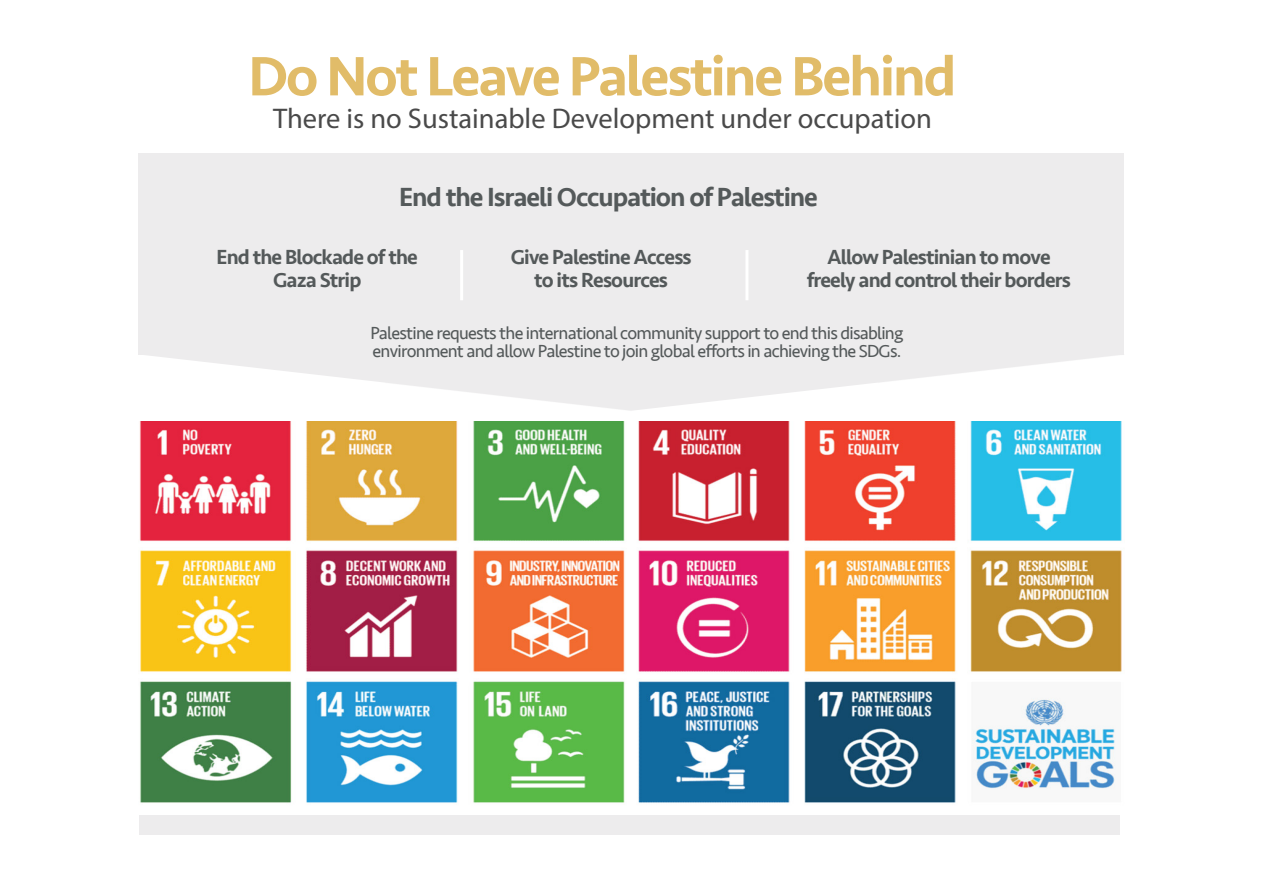
<style>
.page{position:relative;width:1263px;height:893px;background:#fff}
.page>*{position:absolute;margin:0;border:0;box-sizing:border-box;transform-origin:0 0}
.t1{font:500 57.45px "Seravek";letter-spacing:-.04em;color:#e1bc69}
.t2{font:28.5px "Myriad Pro";color:#4a4a4a}
.t3{font:500 27px "Seravek";letter-spacing:-.04em;color:#54595a}
.t4{font:500 21px/22.5px "Seravek";letter-spacing:-.04em;color:#54595a;text-align:center}
.t5{font:18px/18px "Seravek";letter-spacing:-.04em;color:#54595a}
</style>
<div class="page">
<div style="left:139px;top:153px;width:985px;height:201px;background:#edeced"></div>
<svg style="left:139px;top:354px;width:985px;height:57px;fill:#f3f2f3"></svg>
<img style="left:139px;top:421px;width:983px;height:382px">
<hr style="left:460px;top:250px;width:3px;height:50px;background:#fff">
<hr style="left:745px;top:250px;width:3px;height:50px;background:#fff">
<div style="left:139px;top:815px;width:980px;height:19px;background:#edeced"></div>
<h1 class="t1" style="left:248px;top:41px;width:710px">Do Not Leave Palestine Behind</h1>
<h2 class="t2" style="left:273px;top:101px;width:660px">There is no Sustainable Development under occupation</h2>
<h3 class="t3" style="left:399px;top:180px;width:420px">End the Israeli Occupation of Palestine</h3>
<p class="t4" style="left:217px;top:246px;width:203px">End the Blockade of the<br>Gaza Strip</p>
<p class="t4" style="left:511px;top:246px;width:182px">Give Palestine Access to its Resources</p>
<p class="t4" style="left:807px;top:246px;width:266px">Allow Palestinian to move freely and control their borders</p>
<p class="t5" style="left:371px;top:324px;width:534px">Palestine requests the international community support to end this disabling environment and allow Palestine to join global efforts in achieving the SDGs.</p>
</div>
